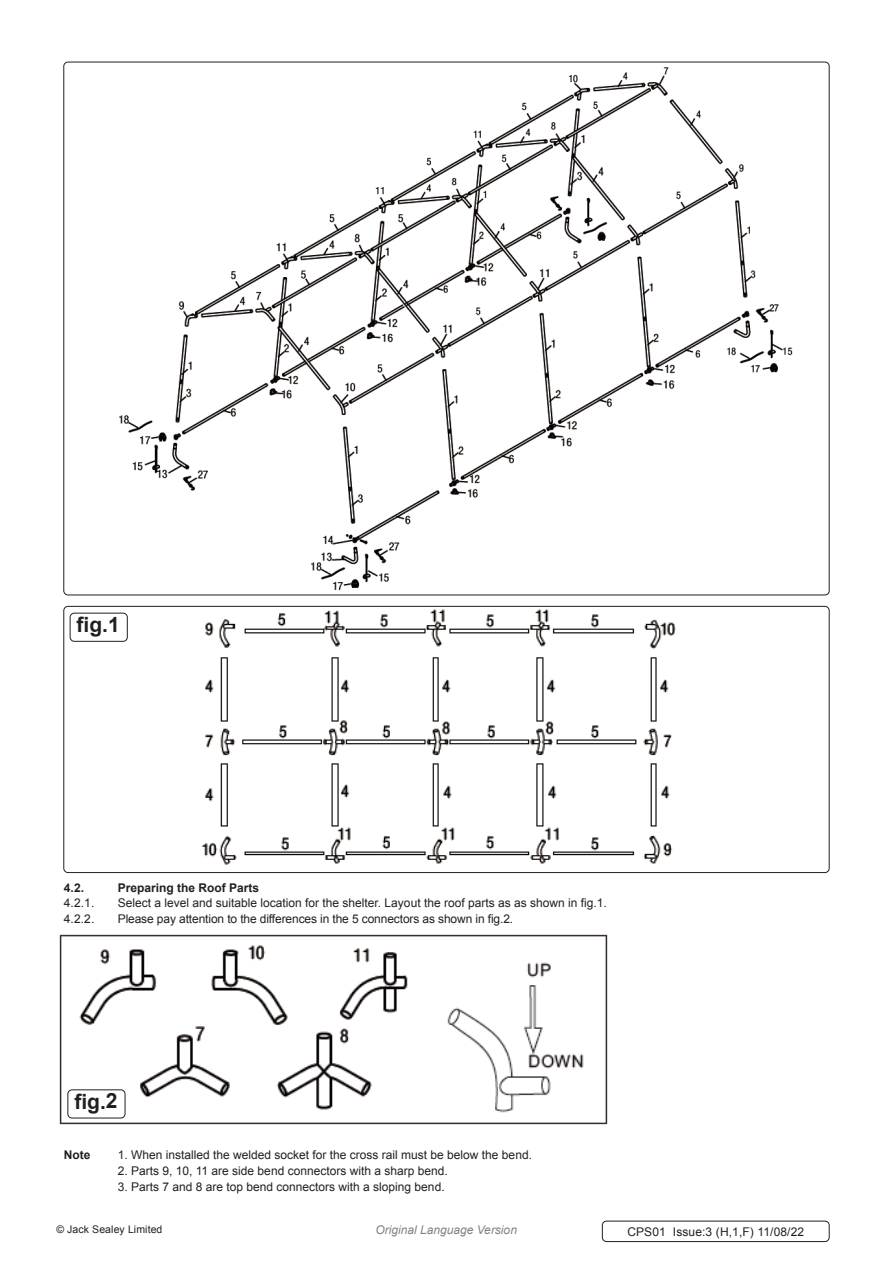
<style>
.page{position:relative;width:893px;height:1263px;background:#fff}
.page>*{position:absolute;margin:0;border:0;box-sizing:border-box;transform-origin:0 0}
.t1{font:700 21px "Arial";color:#231f20}
.Body{font:12px "Arial";color:#231f20}
.Body-2{font:700 12px "Arial";color:#231f20}
.Body__Footer{font:12px "Arial";letter-spacing:.01em;color:#231f20}
.t2{font:italic 12px "Arial";color:#808285}
.Body__Justified__7pt{font:10.5px "Arial";letter-spacing:.01em;color:#231f20}
</style>
<div class="page">
<img style="left:119px;top:67px;width:674px;height:524px">
<img style="left:201px;top:609px;width:475px;height:256px">
<div style="left:63px;top:606px;width:767px;height:267px;border:1px solid #231f20;border-radius:4px"></div>
<img style="left:59px;top:934px;width:549px;height:191px">
<div style="left:70px;top:613px;width:58px;height:29px;border:1px solid #231f20;border-radius:4px"></div>
<div style="left:68px;top:1090px;width:57px;height:28px;background:#fff;border-radius:4px"></div>
<div style="left:67px;top:1089px;width:58px;height:29px;border:1px solid #231f20;border-radius:4px"></div>
<div style="left:602px;top:1221px;width:228px;height:21px;border:1px solid #231f20;border-radius:4px"></div>
<p class="t1" style="left:77px;top:611px;width:45px">fig.1</p>
<p class="Body-2" style="left:64px;top:879px;width:22px">4.2.</p>
<p class="Body-2" style="left:118px;top:879px;width:143px">Preparing the Roof Parts</p>
<p class="Body" style="left:64px;top:895px;width:32px">4.2.1.</p>
<p class="Body" style="left:118px;top:895px;width:490px">Select a level and suitable location for the shelter. Layout the roof parts as as shown in fig.1.</p>
<p class="Body" style="left:64px;top:911px;width:32px">4.2.2.</p>
<p class="Body" style="left:118px;top:911px;width:397px">Please pay attention to the differences in the 5 connectors as shown in fig.2.</p>
<p class="t1" style="left:74px;top:1087px;width:45px">fig.2</p>
<p class="Body-2" style="left:64px;top:1147px;width:28px">Note</p>
<p class="Body" style="left:118px;top:1147px;width:416px">1. When installed the welded socket for the cross rail must be below the bend.</p>
<p class="Body" style="left:118px;top:1163px;width:331px">2. Parts 9, 10, 11 are side bend connectors with a sharp bend.</p>
<p class="Body" style="left:118px;top:1179px;width:328px">3. Parts 7 and 8 are top bend connectors with a sloping bend.</p>
<p class="Body__Justified__7pt" style="left:56px;top:1223px;width:108px">© Jack Sealey Limited</p>
<p class="t2" style="left:375px;top:1222px;width:143px">Original Language Version</p>
<p class="Body__Footer" style="left:627px;top:1224px;width:178px">CPS01 Issue:3 (H,1,F) 11/08/22</p>
</div>
